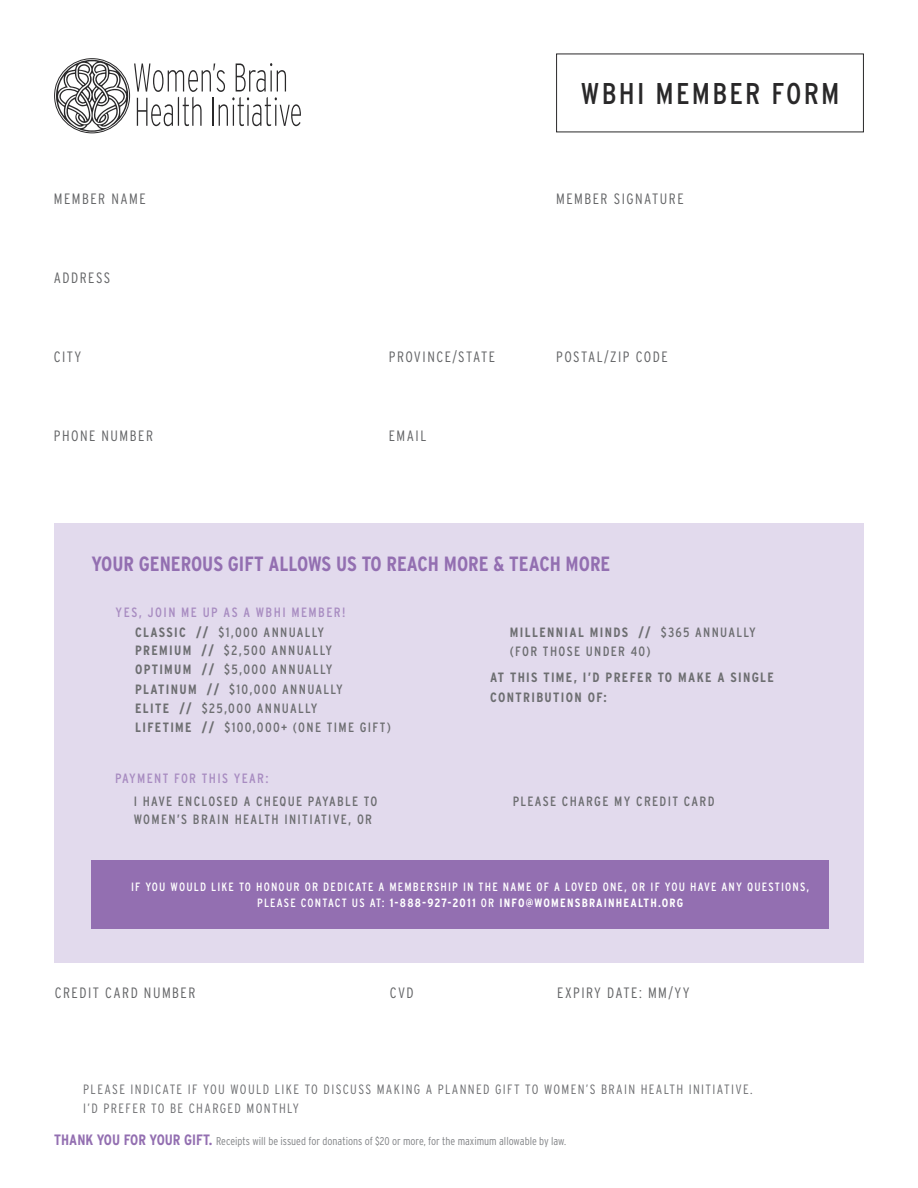
<style>
.page{position:relative;width:918px;height:1188px;background:#fff}
.page>*{position:absolute;margin:0;border:0;box-sizing:border-box;transform-origin:0 0}
.Heading{font:condensed 30px "Interstate";letter-spacing:.075em;color:#292829}
.t1{font:700 condensed 20.7px "Interstate";color:#936fb1}
.t2{font:300 condensed 15px "Interstate";letter-spacing:.1em;color:#636466}
.t3{font:condensed 13.5px/19.5px "Interstate";letter-spacing:.1em;color:#6d6e71}
.t4{font:300 condensed 13.5px "Interstate";letter-spacing:.1em;color:#6d6e71}
.t5{font:700 condensed 13.5px/19.5px "Interstate";letter-spacing:.1em;color:#6d6e71}
.t6{font:condensed 13.5px "Interstate";letter-spacing:.105em;color:#a88cc1}
.t7{font:condensed 12px/16.5px "Interstate";letter-spacing:.1em;color:#fff;text-align:center}
.t8{font:300 condensed 11.25px "Interstate";color:#808285}
.s1{font-weight:700}
.s2{font-weight:700;font-size:15px;color:#936fb1}
</style>
<div class="page">
<svg style="left:56px;top:60px;width:245px;height:72px"></svg>
<div style="left:54px;top:524px;width:810px;height:439px;background:#e2daed"></div>
<div style="left:91px;top:860px;width:737px;height:69px;background:#936fb1"></div>
<p class="Heading" style="left:581px;top:75px;width:260px">WBHI MEMBER FORM</p>
<p class="t2" style="left:54px;top:189px;width:93px">MEMBER NAME</p>
<p class="t2" style="left:556px;top:189px;width:129px">MEMBER SIGNATURE</p>
<p class="t2" style="left:54px;top:269px;width:58px">ADDRESS</p>
<p class="t2" style="left:54px;top:348px;width:29px">CITY</p>
<p class="t2" style="left:389px;top:348px;width:108px">PROVINCE/STATE</p>
<p class="t2" style="left:556px;top:348px;width:113px">POSTAL/ZIP CODE</p>
<p class="t2" style="left:54px;top:427px;width:101px">PHONE NUMBER</p>
<p class="t2" style="left:389px;top:426px;width:39px">EMAIL</p>
<p class="t1" style="left:91px;top:551px;width:521px">YOUR GENEROUS GIFT ALLOWS US TO REACH MORE &amp; TEACH MORE</p>
<p class="t6" style="left:116px;top:604px;width:232px">YES, JOIN ME UP AS A WBHI MEMBER!</p>
<p class="t3" style="left:135px;top:622px;width:191px"><span class="s1">CLASSIC //</span> $1,000 ANNUALLY</p>
<p class="t3" style="left:135px;top:640px;width:199px"><span class="s1">PREMIUM //</span> $2,500 ANNUALLY</p>
<p class="t3" style="left:135px;top:659px;width:199px"><span class="s1">OPTIMUM //</span> $5,000 ANNUALLY</p>
<p class="t3" style="left:135px;top:679px;width:209px"><span class="s1">PLATINUM //</span> $10,000 ANNUALLY</p>
<p class="t3" style="left:135px;top:698px;width:184px"><span class="s1">ELITE //</span> $25,000 ANNUALLY</p>
<p class="t3" style="left:135px;top:718px;width:257px"><span class="s1">LIFETIME //</span> $100,000+ (ONE TIME GIFT)</p>
<p class="t6" style="left:115px;top:770px;width:155px">PAYMENT FOR THIS YEAR:</p>
<p class="t3" style="left:134px;top:792px;width:245px">I HAVE ENCLOSED A CHEQUE PAYABLE TO</p>
<p class="t3" style="left:134px;top:810px;width:240px">WOMEN’S BRAIN HEALTH INITIATIVE, OR</p>
<p class="t3" style="left:510px;top:622px;width:248px"><span class="s1">MILLENNIAL MINDS //</span> $365 ANNUALLY (FOR THOSE UNDER 40)</p>
<p class="t5" style="left:490px;top:667px;width:285px">AT THIS TIME, I’D PREFER TO MAKE A SINGLE<br>CONTRIBUTION OF:</p>
<p class="t3" style="left:513px;top:791px;width:203px">PLEASE CHARGE MY CREDIT CARD</p>
<p class="t7" style="left:131px;top:878px;width:680px">IF YOU WOULD LIKE TO HONOUR OR DEDICATE A MEMBERSHIP IN THE NAME OF A LOVED ONE, OR IF YOU HAVE ANY QUESTIONS,<br>PLEASE CONTACT US AT: <span class="s1">1-888-927-2011</span> OR <span class="s1">INFO@WOMENSBRAINHEALTH.ORG</span></p>
<p class="t2" style="left:55px;top:984px;width:142px">CREDIT CARD NUMBER</p>
<p class="t2" style="left:390px;top:984px;width:25px">CVD</p>
<p class="t2" style="left:557px;top:984px;width:134px">EXPIRY DATE: MM/YY</p>
<p class="t4" style="left:83px;top:1081px;width:671px">PLEASE INDICATE IF YOU WOULD LIKE TO DISCUSS MAKING A PLANNED GIFT TO WOMEN’S BRAIN HEALTH INITIATIVE.</p>
<p class="t4" style="left:83px;top:1100px;width:217px">I’D PREFER TO BE CHARGED MONTHLY</p>
<p class="t8" style="left:54px;top:1134px;width:513px"><span class="s2">THANK YOU FOR YOUR GIFT.</span> Receipts will be issued for donations of $20 or more, for the maximum allowable by law.</p>
</div>
